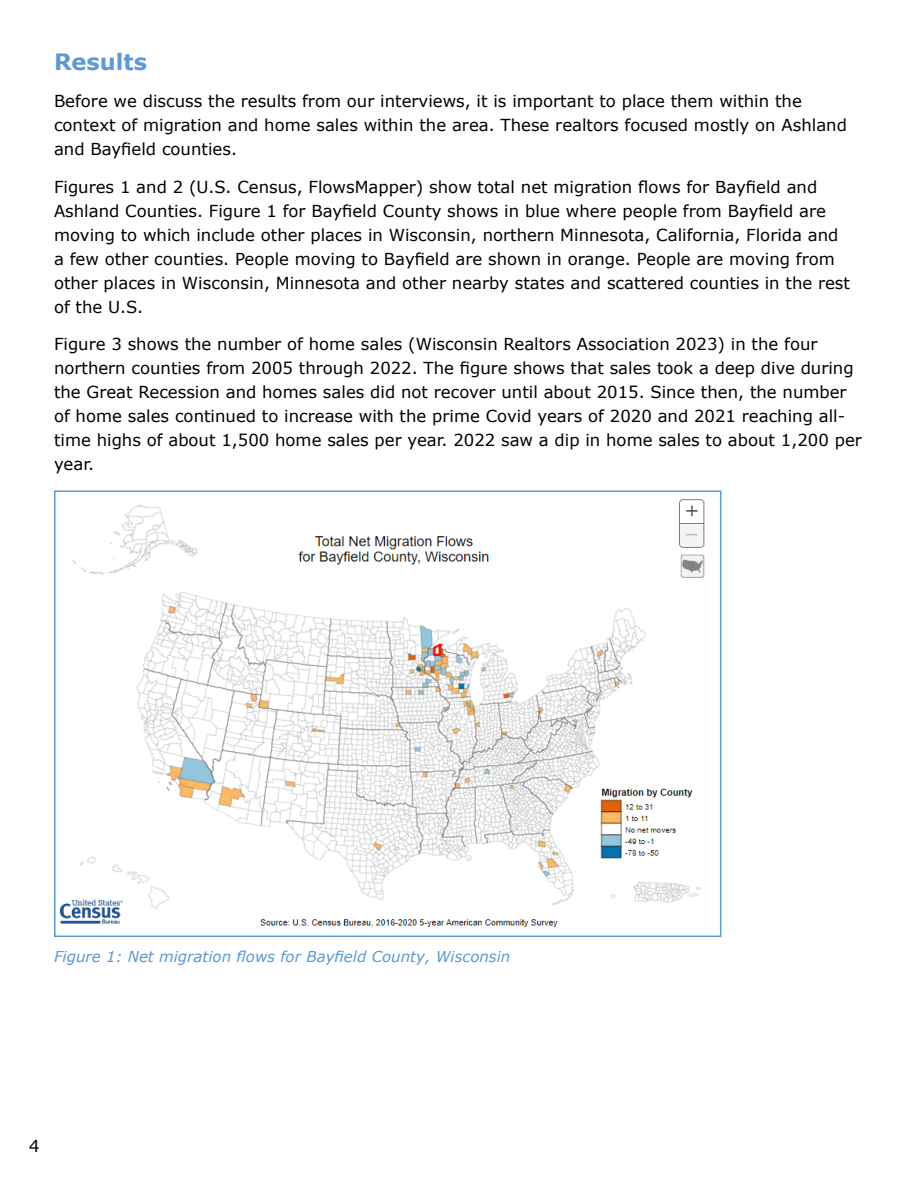
<style>
.page{position:relative;width:918px;height:1188px;background:#fff}
.page>*{position:absolute;margin:0;border:0;box-sizing:border-box;transform-origin:0 0}
.t1{font:700 22.5px "Verdana";color:#5d99d2}
.t2{font:16.5px/24px "Verdana";color:#000}
.t3{font:italic 15px "Verdana";color:#5d99d2}
</style>
<div class="page">
<img style="left:60px;top:499px;width:645px;height:427px">
<div style="left:54px;top:490px;width:667px;height:447px;border:2px solid #5d99d2"></div>
<h1 class="t1" style="left:54px;top:46px;width:95px">Results</h1>
<p class="t2" style="left:54px;top:89px;width:794px">Before we discuss the results from our interviews, it is important to place them within the context of migration and home sales within the area. These realtors focused mostly on Ashland and Bayfield counties.</p>
<p class="t2" style="left:54px;top:175px;width:798px">Figures 1 and 2 (U.S. Census, FlowsMapper) show total net migration flows for Bayfield and Ashland Counties. Figure 1 for Bayfield County shows in blue where people from Bayfield are moving to which include other places in Wisconsin, northern Minnesota, California, Florida and a few other counties. People moving to Bayfield are shown in orange. People are moving from other places in Wisconsin, Minnesota and other nearby states and scattered counties in the rest of the U.S.</p>
<p class="t2" style="left:54px;top:332px;width:809px">Figure 3 shows the number of home sales (Wisconsin Realtors Association 2023) in the four northern counties from 2005 through 2022. The figure shows that sales took a deep dive during the Great Recession and homes sales did not recover until about 2015. Since then, the number of home sales continued to increase with the prime Covid years of 2020 and 2021 reaching all&shy;time highs of about 1,500 home sales per year. 2022 saw a dip in home sales to about 1,200 per year.</p>
<p class="t3" style="left:54px;top:946px;width:458px">Figure 1: Net migration flows for Bayfield County, Wisconsin</p>
<p class="t2" style="left:29px;top:1133px;width:12px">4</p>
</div>
